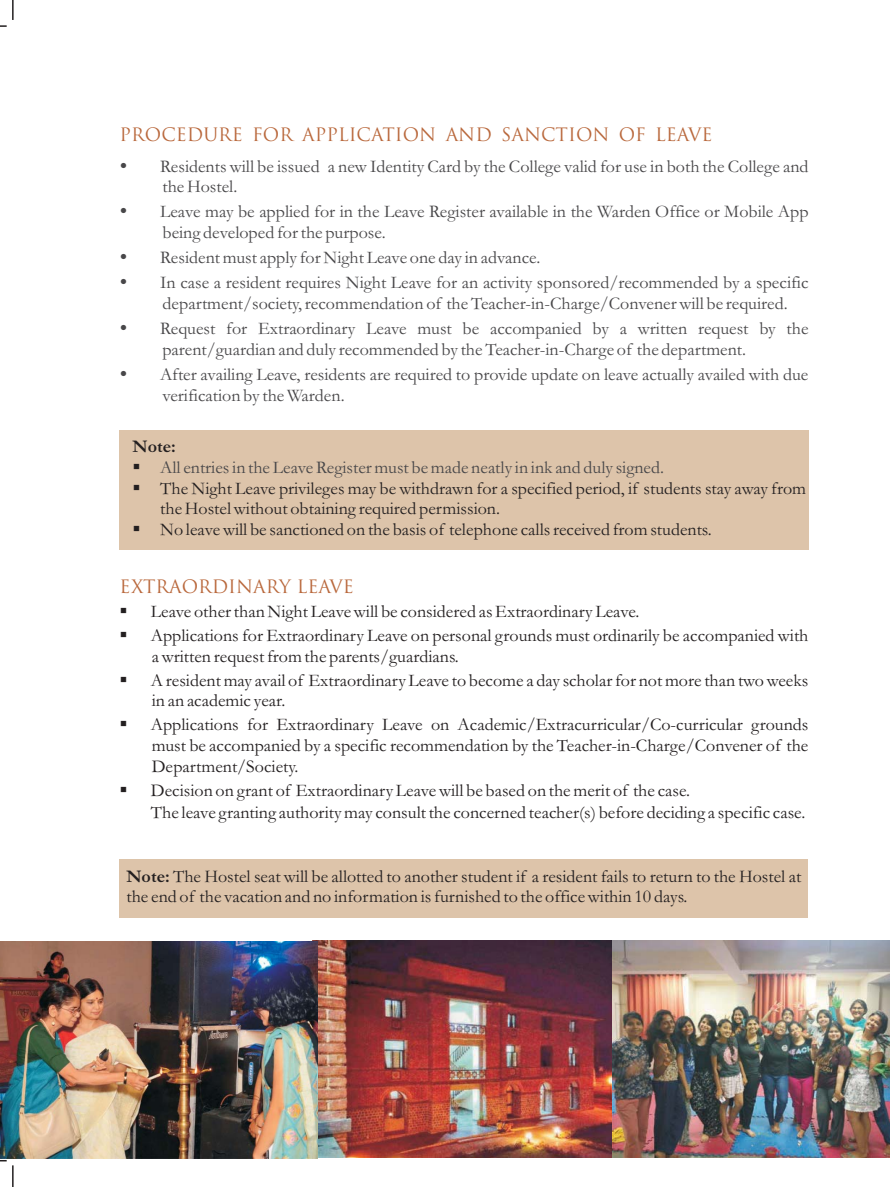
<style>
.page{position:relative;width:890px;height:1187px;background:#fff}
.page>*{position:absolute;margin:0;border:0;box-sizing:border-box;transform-origin:0 0}
.t1{font:18px/24px "Garamond";color:#231f20}
.t2{font:18px/25px "Garamond";color:#484749}
.t3{font:18px "Trajan Pro";color:#b9683c}
.t4{font:700 18px "Garamond";color:#231f20}
.s1{font-weight:700}
</style>
<div class="page">
<hr style="left:12px;top:0;width:2px;height:20px;background:#231f20">
<svg style="left:0;top:25px;width:7px;height:2px"></svg>
<hr style="left:12px;top:1165px;width:2px;height:21px;background:#231f20">
<div style="left:119px;top:430px;width:689px;height:119px;background:#ddc4aa"></div>
<div style="left:119px;top:859px;width:688px;height:59px;background:#ddc4aa"></div>
<img style="left:312px;top:940px;width:578px;height:217px">
<img style="left:0;top:941px;width:317px;height:217px">
<p class="t3" style="left:119px;top:124px;width:594px">PROCEDURE FOR APPLICATION AND SANCTION OF LEAVE</p>
<p class="t2" style="left:160px;top:158px;width:650px;line-height:20.7px">Residents will be issued a new Identity Card by the College valid for use in both the College and the Hostel.</p>
<p class="t2" style="left:160px;top:203px;width:650px;line-height:20.7px">Leave may be applied for in the Leave Register available in the Warden Office or Mobile App being developed for the purpose.</p>
<p class="t2" style="left:160px;top:247px;width:650px">Resident must apply for Night Leave one day in advance.<br>In case a resident requires Night Leave for an activity sponsored/recommended by a specific</p>
<p class="t2" style="left:160px;top:293px;width:650px">department/society, recommendation of the Teacher-in-Charge/Convener will be required.<br>Request for Extraordinary Leave must be accompanied by a written request by the</p>
<p class="t2" style="left:160px;top:338px;width:650px">parent/guardian and duly recommended by the Teacher-in-Charge of the department.<br>After availing Leave, residents are required to provide update on leave actually availed with due</p>
<p class="t2" style="left:162px;top:384px;width:184px">verification by the Warden.</p>
<p class="t4" style="left:133px;top:440px;width:45px">Note:</p>
<p class="t1" style="left:160px;top:480px;width:647px;line-height:20.5px">The Night Leave privileges may be withdrawn for a specified period, if students stay away from the Hostel without obtaining required permission.<br>No leave will be sanctioned on the basis of telephone calls received from students.</p>
<p class="t2" style="left:160px;top:457px;width:505px">All entries in the Leave Register must be made neatly in ink and duly signed.</p>
<p class="t3" style="left:119px;top:576px;width:236px">EXTRAORDINARY LEAVE</p>
<p class="t1" style="left:151px;top:601px;width:659px">Leave other than Night Leave will be considered as Extraordinary Leave.<br>Applications for Extraordinary Leave on personal grounds must ordinarily be accompanied with</p>
<p class="t1" style="left:151px;top:646px;width:659px">a written request from the parents/guardians.<br>A resident may avail of Extraordinary Leave to become a day scholar for not more than two weeks</p>
<p class="t1" style="left:151px;top:690px;width:659px">in an academic year.<br>Applications for Extraordinary Leave on Academic/Extracurricular/Co-curricular grounds</p>
<p class="t1" style="left:152px;top:737px;width:658px;line-height:20.7px">must be accompanied by a specific recommendation by the Teacher-in-Charge/Convener of the<br>Department/Society.</p>
<p class="t1" style="left:151px;top:781px;width:656px;line-height:22.2px">Decision on grant of Extraordinary Leave will be based on the merit of the case.<br>The leave granting authority may consult the concerned teacher(s) before deciding a specific case.</p>
<p class="t1" style="left:126px;top:867px;width:676px;line-height:20.7px"><span class="s1">Note:</span> The Hostel seat will be allotted to another student if a resident fails to return to the Hostel at the end of the vacation and no information is furnished to the office within 10 days.</p>
</div>
